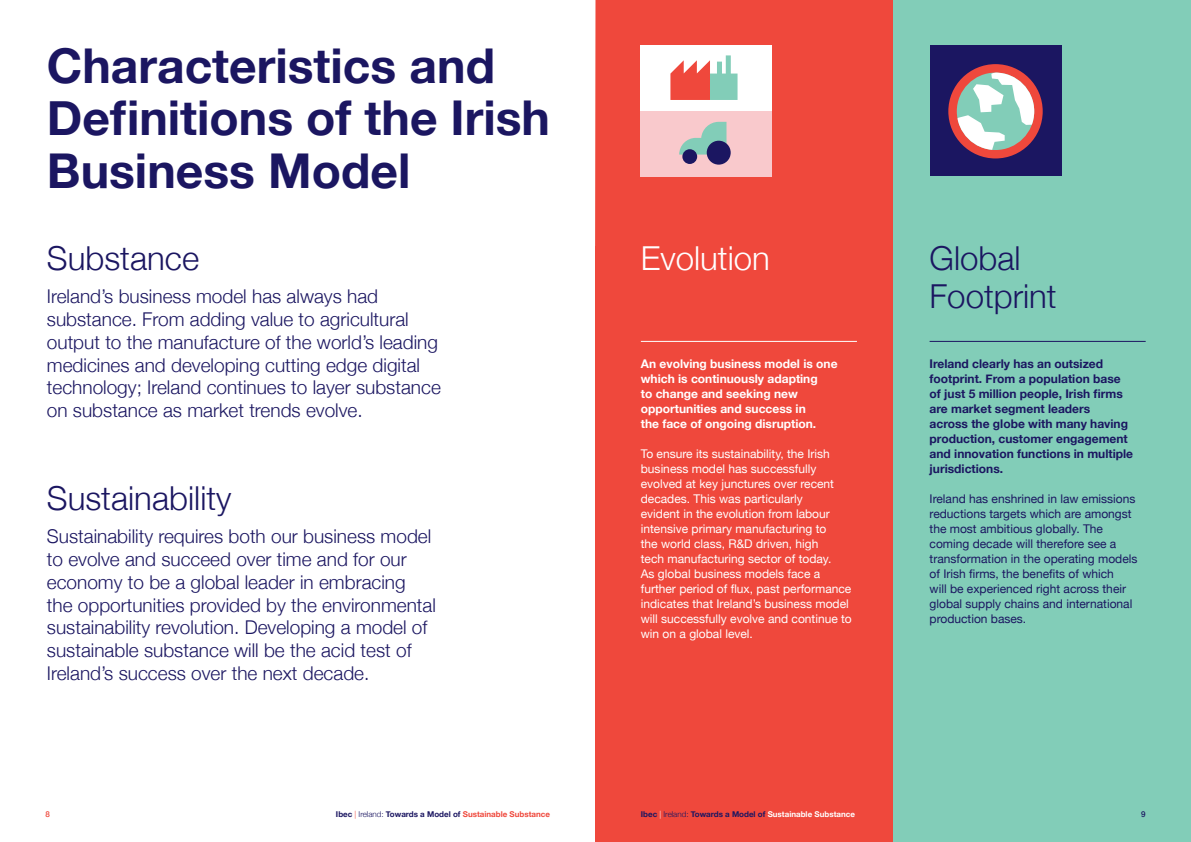
<style>
.page{position:relative;width:1191px;height:842px;background:#fff}
.page>*{position:absolute;margin:0;border:0;box-sizing:border-box;transform-origin:0 0}
.t1{font:700 48px/52.5px "Helvetica Neue";color:#1b1661}
.t2{font:300 33px/37.5px "Helvetica Neue";color:#1b1661}
.t3{font:300 33px "Helvetica Neue";color:#fff}
.Body_Small_9pt{font:300 19px/22.8px "Helvetica Neue";color:#1b1661}
.Body_12pt{font:12px/15px "Helvetica Neue";color:#fff}
.Body_12pt-2{font:12px/15px "Helvetica Neue";color:#1b1661}
.Body_12pt-3{font:700 12px/15px "Helvetica Neue";color:#1b1661}
.Body_12pt-4{font:700 12px/15px "Helvetica Neue";color:#fff}
.t4{font:700 8px "Helvetica Neue";color:#ef483c}
.t5{font:700 8px "Helvetica Neue";color:#fff}
.t6{font:500 8px "Helvetica Neue";color:#ef483c}
.t7{font:500 8px "Helvetica Neue";color:#1b1661}
.s1{color:#1b1661}
.s2{font-weight:300}
.s3{font-weight:300;color:#1b1661}
</style>
<div class="page">
<div style="left:595px;top:0;width:298px;height:842px;background:#ef483c"></div>
<div style="left:893px;top:0;width:298px;height:842px;background:#82cdb8"></div>
<div style="left:641px;top:45px;width:131px;height:131px;background:#fff"></div>
<div style="left:641px;top:111px;width:131px;height:65px;background:#f9c9cc"></div>
<svg style="left:679px;top:122px;width:47px;height:33px"></svg>
<div style="left:706px;top:141px;width:24px;height:24px;background:#1b1661;border-radius:50%"></div>
<div style="left:682px;top:149px;width:15px;height:15px;background:#1b1661;border-radius:50%"></div>
<svg style="left:670px;top:55px;width:67px;height:45px"></svg>
<hr style="left:641px;top:341px;width:216px;height:1px;background:#fff">
<hr style="left:929px;top:341px;width:216px;height:1px;background:#1b1661">
<div style="left:930px;top:45px;width:131px;height:131px;background:#1b1661"></div>
<div style="left:948px;top:64px;width:94px;height:94px;background:#ef483c;border-radius:50%"></div>
<svg style="left:956px;top:73px;width:78px;height:77px"></svg>
<h1 class="t1" style="left:47px;top:41px;width:505px">Characteristics and<br>Definitions of the Irish<br>Business Model</h1>
<p class="t2" style="left:47px;top:237px;width:154px">Substance</p>
<p class="Body_Small_9pt" style="left:47px;top:284px;width:395px">Ireland’s business model has always had substance. From adding value to agricultural output to the manufacture of the world’s leading medicines and developing cutting edge digital technology; Ireland continues to layer substance on substance as market trends evolve.</p>
<p class="t2" style="left:47px;top:477px;width:186px">Sustainability</p>
<p class="Body_Small_9pt" style="left:47px;top:524px;width:390px">Sustainability requires both our business model to evolve and succeed over time and for our economy to be a global leader in embracing the opportunities provided by the environmental sustainability revolution. Developing a model of sustainable substance will be the acid test of Ireland’s success over the next decade.</p>
<p class="t3" style="left:641px;top:232px;width:130px">Evolution</p>
<p class="Body_12pt-4" style="left:641px;top:356px;width:198px">An evolving business model is one which is continuously adapting<br>to change and seeking new opportunities and success in<br>the face of ongoing disruption.</p>
<p class="Body_12pt" style="left:641px;top:447px;width:212px">To ensure its sustainability, the Irish business model has successfully evolved at key junctures over recent decades. This was particularly<br>evident in the evolution from labour intensive primary manufacturing to<br>the world class, R&amp;D driven, high<br>tech manufacturing sector of today.<br>As global business models face a further period of flux, past performance indicates that Ireland’s business model will successfully evolve and continue to win on a global level.</p>
<p class="t2" style="left:929px;top:237px;width:129px">Global<br>Footprint</p>
<p class="Body_12pt-3" style="left:929px;top:356px;width:205px">Ireland clearly has an outsized footprint. From a population base of just 5 million people, Irish firms are market segment leaders<br>across the globe with many having production, customer engagement and innovation functions in multiple jurisdictions.</p>
<p class="Body_12pt-2" style="left:929px;top:492px;width:209px">Ireland has enshrined in law emissions reductions targets which are amongst the most ambitious globally. The coming decade will therefore see a transformation in the operating models of Irish firms, the benefits of which<br>will be experienced right across their global supply chains and international production bases.</p>
<p class="t6" style="left:45px;top:808px;width:6px">8</p>
<p class="t4" style="left:336px;top:808px;width:216px"><span class="s1">Ibec</span> <span class="s2">|</span> <span class="s3">Ireland:</span> <span class="s1">Towards a Model of</span> Sustainable Substance</p>
<p class="t5" style="left:641px;top:808px;width:216px"><span class="s1">Ibec</span> <span class="s2">|</span> <span class="s3">Ireland:</span> <span class="s1">Towards a Model of</span> Sustainable Substance</p>
<p class="t7" style="left:1141px;top:808px;width:6px">9</p>
</div>
